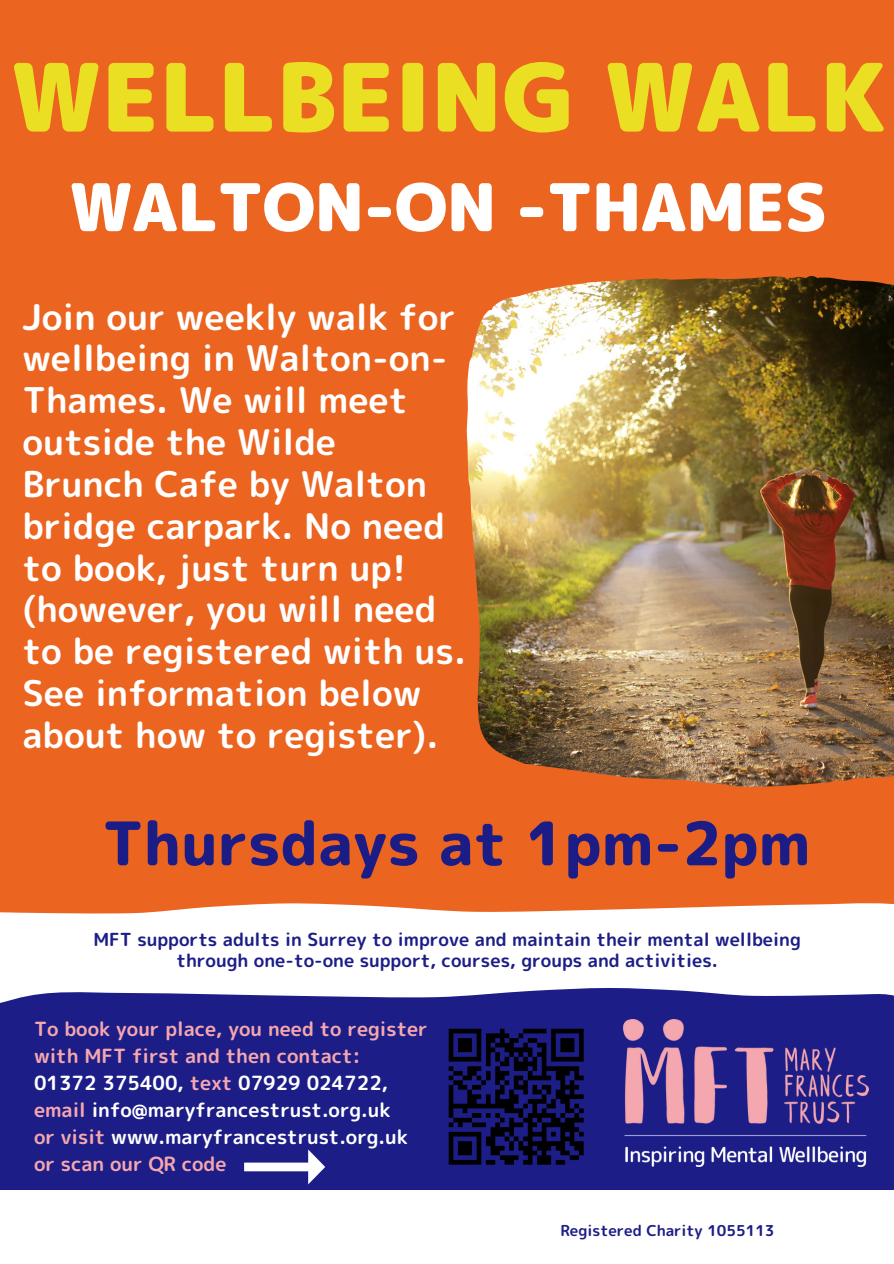
<style>
.page{position:relative;width:894px;height:1264px;background:#fff}
.page>*{position:absolute;margin:0;border:0;box-sizing:border-box;transform-origin:0 0}
.t1{font:94.05px "rounded mplus 1 p black";color:#eadf22}
.t2{font:65.7px "rounded mplus 1 p black";letter-spacing:-.015em;color:#fff}
.t3{font:60px "rounded mplus 1 p heavy";color:#1c1c87}
.t4{font:35.4px/41.8px "rounded mplus 1 p bold";color:#fff}
.t5{font:19.5px "rounded mplus 1 p bold";color:#fff}
.t6{font:19.5px/27px "rounded mplus 1 p bold";color:#f5a7af}
.t7{font:18px/21.5px "rounded mplus 1 p bold";color:#1c1d87;text-align:center}
.t8{font:15px "rounded mplus 1 p bold";color:#1c1d87}
.s1{color:#f5a7af}
</style>
<div class="page">
<div style="left:0;top:0;width:893px;height:1263px;background:#eb6420"></div>
<svg style="left:0;top:903px;width:893px;height:287px;background:#7976b3"></svg>
<div style="left:0;top:1190px;width:893px;height:73px;background:#fff"></div>
<img style="left:466px;top:276px;width:427px;height:510px">
<img style="left:623px;top:1019px;width:245px;height:147px">
<img style="left:442px;top:1022px;width:146px;height:147px">
<svg style="left:244px;top:1149px;width:81px;height:35px;background:#6061ab"></svg>
<p class="t1" style="left:11px;top:30px;width:876px">WELLBEING WALK</p>
<p class="t2" style="left:69px;top:160px;width:759px">WALTON-ON -THAMES</p>
<p class="t4" style="left:22px;top:295px;width:445px">Join our weekly walk for wellbeing in Walton-on-<br>Thames. We will meet outside the Wilde<br>Brunch Cafe by Walton bridge carpark. No need to book, just turn up! (however, you will need to be registered with us.<br>See information below about how to register).</p>
<p class="t3" style="left:102px;top:800px;width:709px">Thursdays at 1pm-2pm</p>
<p class="t7" style="left:93px;top:928px;width:708px">MFT supports adults in Surrey to improve and maintain their mental wellbeing through one-to-one support, courses, groups and activities.</p>
<p class="t6" style="left:34px;top:1015px;width:395px">To book your place, you need to register with MFT first and then contact:</p>
<p class="t5" style="left:34px;top:1069px;width:355px">01372 375400, <span class="s1">text</span> 07929 024722,</p>
<p class="t5" style="left:34px;top:1096px;width:358px"><span class="s1">email</span> info@maryfrancestrust.org.uk</p>
<p class="t5" style="left:34px;top:1123px;width:375px"><span class="s1">or visit</span> www.maryfrancestrust.org.uk</p>
<p class="t6" style="left:34px;top:1150px;width:194px">or scan our QR code</p>
<p class="t8" style="left:560px;top:1219px;width:215px">Registered Charity 1055113</p>
</div>
